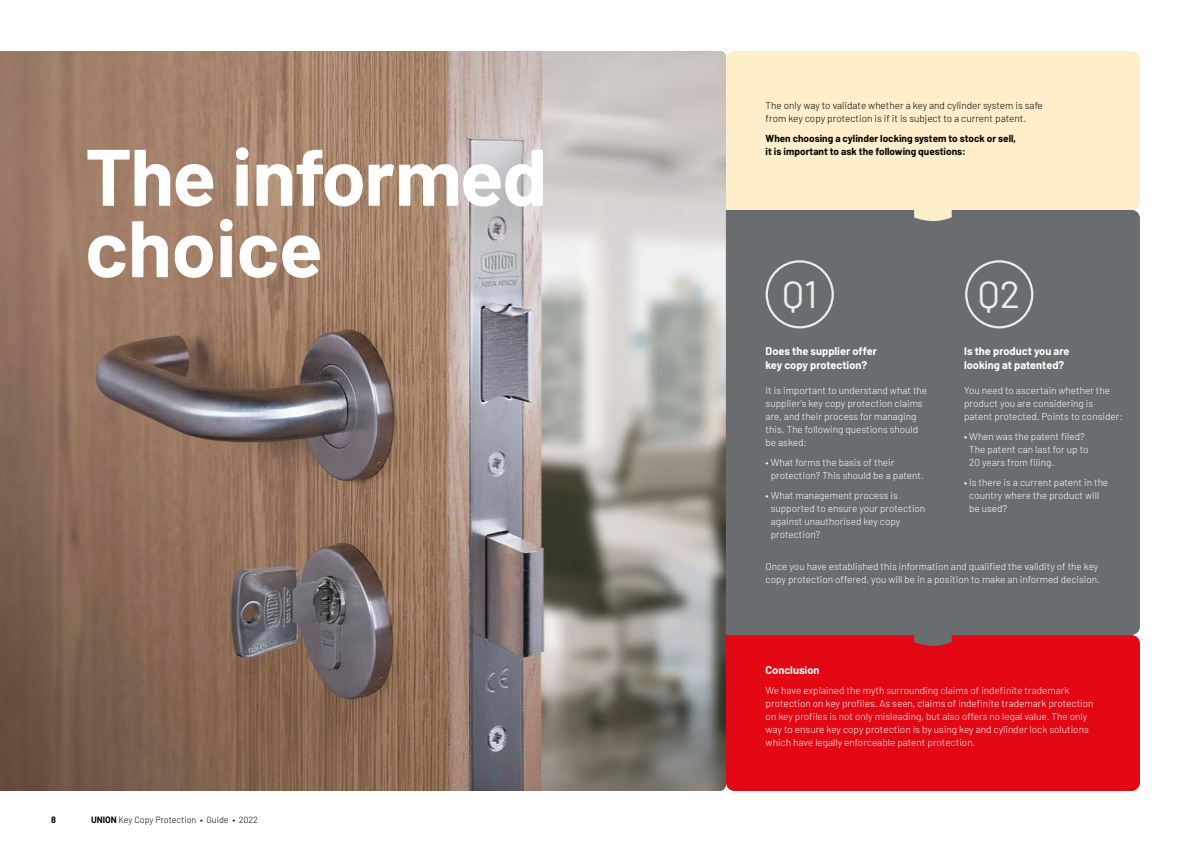
<style>
.page{position:relative;width:1191px;height:842px;background:#fff}
.page>*{position:absolute;margin:0;border:0;box-sizing:border-box;transform-origin:0 0}
.t1{font:700 79.9px/71.4px "Barlow";letter-spacing:-.015em;color:#fff}
.t2{font:38px "Barlow";color:#ededed}
.t3{font:700 11px/14px "Barlow";color:#fff}
.t4{font:300 10px/13px "Barlow";color:#fff}
.t5{font:300 10px/13px "Barlow";color:#000}
.t6{font:700 10px/13px "Barlow";color:#000}
.t7{font:300 9px "Barlow";color:#000}
.t8{font:700 9px "Barlow";color:#000}
.s1{font-weight:700}
</style>
<div class="page">
<img style="left:0;top:51px;width:726px;height:740px">
<div style="left:726px;top:210px;width:414px;height:425px;background:#696d6f"></div>
<div style="left:726px;top:51px;width:414px;height:159px;background:#ffeeca"></div>
<div style="left:726px;top:635px;width:414px;height:156px;background:#e30613"></div>
<svg style="left:914px;top:200px;width:37px;height:21px"></svg>
<svg style="left:914px;top:624px;width:37px;height:22px"></svg>
<div style="left:765px;top:260px;width:69px;height:68px;border:2px solid #ededed;border-radius:50%"></div>
<div style="left:965px;top:260px;width:68px;height:68px;border:2px solid #ededed;border-radius:50%"></div>
<h1 class="t1" style="left:85px;top:135px;width:464px">The informed choice</h1>
<p class="t8" style="left:51px;top:813px;width:6px">8</p>
<p class="t7" style="left:91px;top:813px;width:168px"><span class="s1">UNION</span> Key Copy Protection • Guide • 2022</p>
<p class="t5" style="left:765px;top:98px;width:279px">The only way to validate whether a key and cylinder system is safe from key copy protection is if it is subject to a current patent.</p>
<p class="t6" style="left:765px;top:131px;width:252px">When choosing a cylinder locking system to stock or sell, it is important to ask the following questions:</p>
<h2 class="t2" style="left:782px;top:267px;width:37px">Q1</h2>
<h2 class="t2" style="left:977px;top:267px;width:44px">Q2</h2>
<p class="t3" style="left:765px;top:343px;width:113px">Does the supplier offer key copy protection?</p>
<p class="t3" style="left:964px;top:343px;width:107px">Is the product you are looking at patented?</p>
<p class="t4" style="left:765px;top:383px;width:163px">It is important to understand what the supplier’s key copy protection claims are, and their process for managing this. The following questions should be asked:</p>
<p class="t4" style="left:770px;top:455px;width:155px;text-indent:-5px">• What forms the basis of their protection? This should be a patent.</p>
<p class="t4" style="left:770px;top:489px;width:156px;text-indent:-5px">• What management process is supported to ensure your protection against unauthorised key copy protection?</p>
<p class="t4" style="left:964px;top:383px;width:160px">You need to ascertain whether the product you are considering is patent protected. Points to consider:</p>
<p class="t4" style="left:969px;top:429px;width:121px;text-indent:-5px">• When was the patent filed?<br>The patent can last for up to<br>20 years from filing.</p>
<p class="t4" style="left:969px;top:476px;width:140px;text-indent:-5px">• Is there is a current patent in the country where the product will be used?</p>
<p class="t4" style="left:765px;top:559px;width:336px">Once you have established this information and qualified the validity of the key copy protection offered, you will be in a position to make an informed decision.</p>
<p class="t3" style="left:765px;top:662px;width:55px">Conclusion</p>
<p class="t4" style="left:765px;top:684px;width:329px">We have explained the myth surrounding claims of indefinite trademark protection on key profiles. As seen, claims of indefinite trademark protection on key profiles is not only misleading, but also offers no legal value. The only way to ensure key copy protection is by using key and cylinder lock solutions which have legally enforceable patent protection.</p>
</div>
